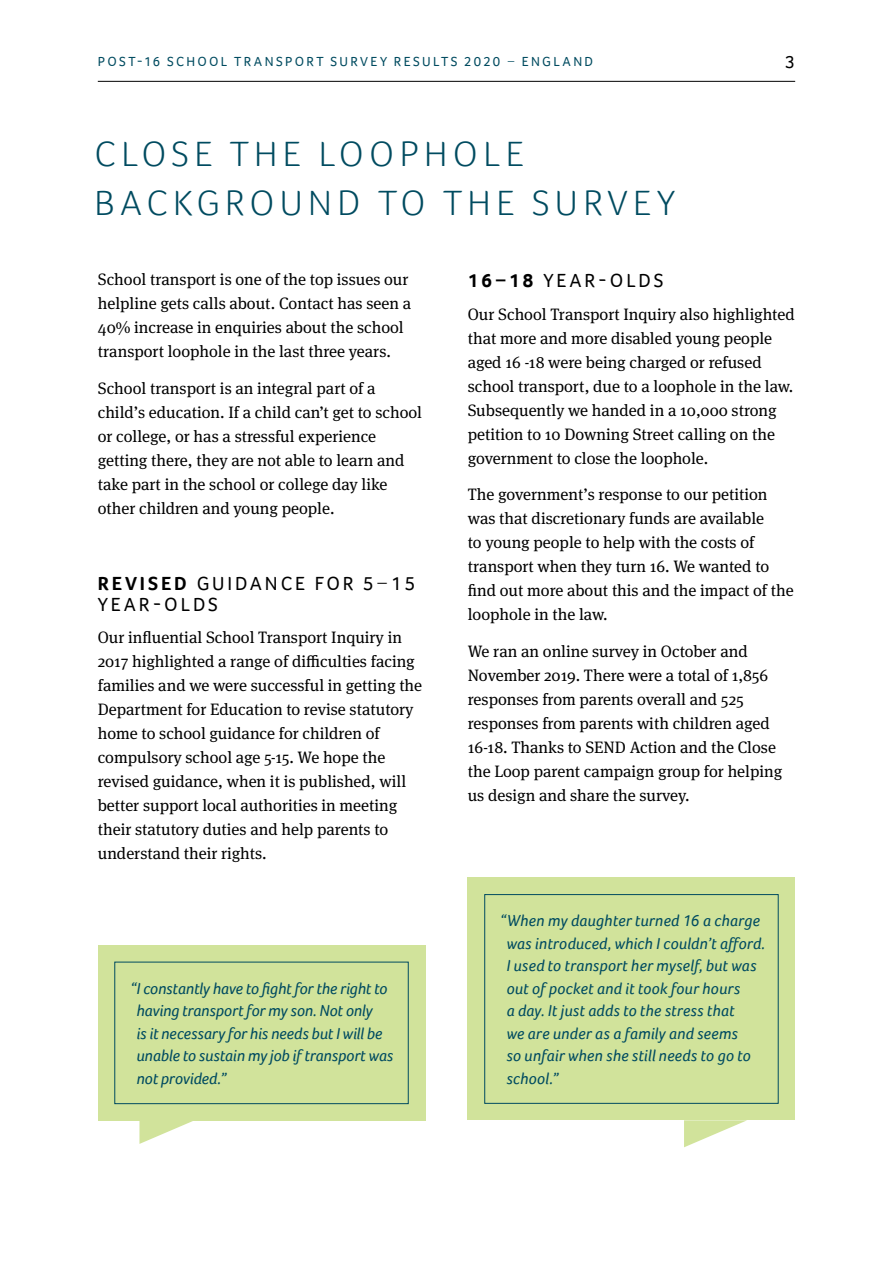
<style>
.page{position:relative;width:893px;height:1263px;background:#fff}
.page>*{position:absolute;margin:0;border:0;box-sizing:border-box;transform-origin:0 0}
.t1{font:300 36px/49.5px "Foco";letter-spacing:.15em;color:#004b60}
.t2{font:19.5px/21px "Foco";letter-spacing:.15em;color:#000}
.t3{font:18px "Foco";color:#000}
.t4{font:16.5px/24px "Meta Serif OT";color:#000}
.t5{font:italic 16.5px/22.5px "Foco";color:#004b60}
.t6{font:13.5px "Foco";letter-spacing:.17em;color:#004b60}
.s1{font-family:"Meta Serif OT"}
.s2{font-weight:700}
.s3{font-family:"Meta Serif OT";font-weight:700}
</style>
<div class="page">
<hr style="left:98px;top:81px;width:697px;height:1px;background:#000">
<div style="left:468px;top:878px;width:327px;height:242px;background:#d1e39b"></div>
<div style="left:484px;top:894px;width:294px;height:210px;border:1px solid #004b60"></div>
<svg style="left:684px;top:1120px;width:63px;height:27px"></svg>
<div style="left:98px;top:945px;width:327px;height:175px;background:#d1e39b"></div>
<div style="left:114px;top:962px;width:295px;height:142px;border:1px solid #004b60"></div>
<svg style="left:139px;top:1120px;width:64px;height:24px"></svg>
<p class="t6" style="left:98px;top:52px;width:497px">POST-16 SCHOOL TRANSPORT SURVEY RESULTS 2020 <span class="s1">–</span> ENGLAND</p>
<p class="t3" style="left:785px;top:50px;width:11px">3</p>
<h1 class="t1" style="left:94px;top:129px;width:582px">CLOSE THE LOOPHOLE<br>BACKGROUND TO THE SURVEY</h1>
<p class="t4" style="left:98px;top:267px;width:315px">School transport is one of the top issues our helpline gets calls about. Contact has seen a 40% increase in enquiries about the school transport loophole in the last three years.</p>
<p class="t4" style="left:98px;top:376px;width:326px">School transport is an integral part of a child’s education. If a child can’t get to school or college, or has a stressful experience getting there, they are not able to learn and take part in the school or college day like other children and young people.</p>
<p class="t2" style="left:98px;top:572px;width:319px"><span class="s2">REVISED</span> GUIDANCE FOR 5<span class="s1">–</span>15<br>YEAR-OLDS</p>
<p class="t4" style="left:98px;top:625px;width:326px">Our influential School Transport Inquiry in 2017 highlighted a range of difficulties facing families and we were successful in getting the Department for Education to revise statutory home to school guidance for children of compulsory school age 5-15. We hope the revised guidance, when it is published, will better support local authorities in meeting their statutory duties and help parents to understand their rights.</p>
<p class="t5" style="left:136px;top:977px;width:259px;text-indent:-6px">“I constantly have to fight for the right to having transport for my son. Not only<br>is it necessary for his needs but I will be unable to sustain my job if transport was not provided.”</p>
<p class="t2" style="left:468px;top:270px;width:197px"><span class="s2">16</span><span class="s3">–</span><span class="s2">18</span> YEAR-OLDS</p>
<p class="t4" style="left:468px;top:302px;width:328px">Our School Transport Inquiry also highlighted that more and more disabled young people aged 16 -18 were being charged or refused school transport, due to a loophole in the law.<br>Subsequently we handed in a 10,000 strong petition to 10 Downing Street calling on the government to close the loophole.</p>
<p class="t4" style="left:468px;top:483px;width:327px">The government’s response to our petition was that discretionary funds are available<br>to young people to help with the costs of transport when they turn 16. We wanted to find out more about this and the impact of the loophole in the law.</p>
<p class="t4" style="left:468px;top:639px;width:316px">We ran an online survey in October and November 2019. There were a total of 1,856 responses from parents overall and 525 responses from parents with children aged 16-18. Thanks to SEND Action and the Close the Loop parent campaign group for helping us design and share the survey.</p>
<p class="t5" style="left:506px;top:909px;width:260px;text-indent:-6px">“When my daughter turned 16 a charge was introduced, which I couldn’t afford.<br>I used to transport her myself, but was out of pocket and it took four hours<br>a day. It just adds to the stress that<br>we are under as a family and seems<br>so unfair when she still needs to go to school.”</p>
</div>
